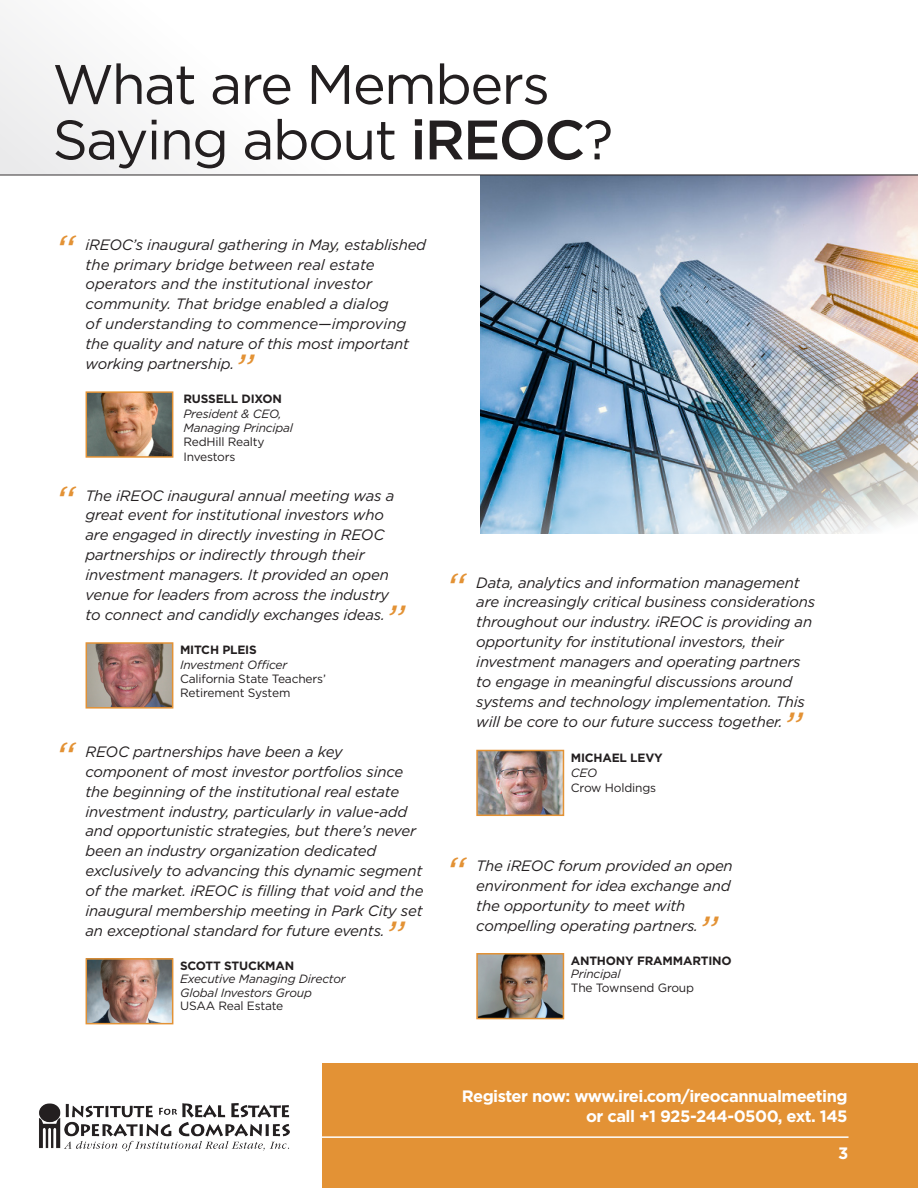
<style>
.page{position:relative;width:918px;height:1188px;background:#fff}
.page>*{position:absolute;margin:0;border:0;box-sizing:border-box;transform-origin:0 0}
.t1{font:55.5px/55.5px "Gotham";letter-spacing:-.03em;color:#231f20}
.t2{font:italic 43.5px "Gotham";color:#e39235}
.t3{font:700 16.5px/19.8px "Gotham";letter-spacing:-.03em;color:#fff;text-align:right}
.t4{font:italic 15px/19.8px "Gotham";letter-spacing:-.015em;color:#231f20}
.t5{font:italic 12px/14.4px "Gotham";letter-spacing:-.015em;color:#231f20}
.t6{font:12px/14.4px "Gotham";letter-spacing:-.015em;color:#231f20}
.t7{font:700 12px/13.5px "Gotham";letter-spacing:-.015em;color:#231f20}
.s1{font-weight:500}
.s2{font-weight:700;font-style:normal}
.s3{font-style:normal}
.s4{font-weight:700}
.s5{font-style:italic}
.s6{font-weight:400;font-style:italic}
.s7{font-weight:400}
</style>
<div class="page">
<div style="left:322px;top:1063px;width:596px;height:125px;background:#e39235"></div>
<hr style="left:234px;top:1136px;width:615px;height:2px;background:#fff">
<img style="left:39px;top:1103px;width:251px;height:49px">
<img style="left:481px;top:176px;width:437px;height:358px">
<hr style="left:0;top:175px;width:918px;height:1px;background:#231f20">
<div style="left:0;top:0;width:601px;height:174px;background:linear-gradient(to right,#f4f4f5,#fff)"></div>
<img style="left:89px;top:394px;width:81px;height:61px">
<div style="left:86px;top:391px;width:87px;height:67px;border:2px solid #e39235"></div>
<img style="left:89px;top:645px;width:81px;height:61px">
<div style="left:86px;top:642px;width:87px;height:67px;border:2px solid #e39235"></div>
<img style="left:89px;top:961px;width:81px;height:60px">
<div style="left:86px;top:958px;width:87px;height:66px;border:2px solid #e39235"></div>
<img style="left:479px;top:753px;width:82px;height:60px">
<div style="left:476px;top:750px;width:88px;height:66px;border:2px solid #e39235"></div>
<img style="left:479px;top:956px;width:82px;height:60px">
<div style="left:476px;top:953px;width:88px;height:66px;border:2px solid #e39235"></div>
<p class="t1" style="left:52px;top:55px;width:562px">What are Members<br>Saying about <span class="s1">iREOC</span>?</p>
<p class="t2" style="left:54px;top:223px;width:21px">“</p>
<p class="t4" style="left:86px;top:234px;width:342px">iREOC’s inaugural gathering in May, established the primary bridge between real estate operators and the institutional investor community. That bridge enabled a dialog<br>of understanding to commence—improving the quality and nature of this most important working partnership.</p>
<p class="t2" style="left:234px;top:342px;width:21px">”</p>
<p class="t5" style="left:183px;top:392px;width:111px"><span class="s2">RUSSELL DIXON<br></span>President &amp; CEO,<br>Managing Principal<br><span class="s3">RedHill Realty<br>Investors</span></p>
<p class="t2" style="left:54px;top:474px;width:21px">“</p>
<p class="t4" style="left:86px;top:485px;width:310px">The iREOC inaugural annual meeting was a great event for institutional investors who are engaged in directly investing in REOC partnerships or indirectly through their investment managers. It provided an open venue for leaders from across the industry to connect and candidly exchanges ideas.</p>
<p class="t2" style="left:385px;top:593px;width:21px">”</p>
<p class="t6" style="left:180px;top:642px;width:147px"><span class="s4">MITCH PLEIS<br></span><span class="s5">Investment Officer<br></span>California State Teachers’<br>Retirement System</p>
<p class="t2" style="left:54px;top:730px;width:21px">“</p>
<p class="t4" style="left:86px;top:741px;width:339px">REOC partnerships have been a key component of most investor portfolios since the beginning of the institutional real estate investment industry, particularly in value-add and opportunistic strategies, but there’s never been an industry organization dedicated exclusively to advancing this dynamic segment of the market. iREOC is filling that void and the inaugural membership meeting in Park City set an exceptional standard for future events.</p>
<p class="t2" style="left:384px;top:909px;width:21px">”</p>
<p class="t5" style="left:180px;top:959px;width:167px;line-height:13.5px"><span class="s2">SCOTT STUCKMAN<br></span>Executive Managing Director<br>Global Investors Group</p>
<p class="t6" style="left:180px;top:999px;width:105px">USAA Real Estate</p>
<p class="t2" style="left:445px;top:561px;width:21px">“</p>
<p class="t4" style="left:476px;top:572px;width:340px">Data, analytics and information management are increasingly critical business considerations throughout our industry. iREOC is providing an opportunity for institutional investors, their investment managers and operating partners to engage in meaningful discussions around systems and technology implementation. This will be core to our future success together.</p>
<p class="t2" style="left:782px;top:700px;width:21px">”</p>
<p class="t6" style="left:571px;top:750px;width:93px;line-height:15px"><span class="s4">MICHAEL LEVY<br></span><span class="s5">CEO<br></span>Crow Holdings</p>
<p class="t2" style="left:445px;top:844px;width:21px">“</p>
<p class="t4" style="left:476px;top:856px;width:258px">The iREOC forum provided an open environment for idea exchange and the opportunity to meet with compelling operating partners.</p>
<p class="t2" style="left:698px;top:904px;width:21px">”</p>
<p class="t7" style="left:571px;top:954px;width:162px">ANTHONY FRAMMARTINO<br><span class="s6">Principal<br></span><span class="s7">The Townsend Group</span></p>
<p class="t3" style="left:462px;top:1086px;width:387px">Register now: www.irei.com/ireocannualmeeting or call +1 925-244-0500, ext. 145</p>
<p class="t3" style="left:838px;top:1143px;width:12px">3</p>
</div>
